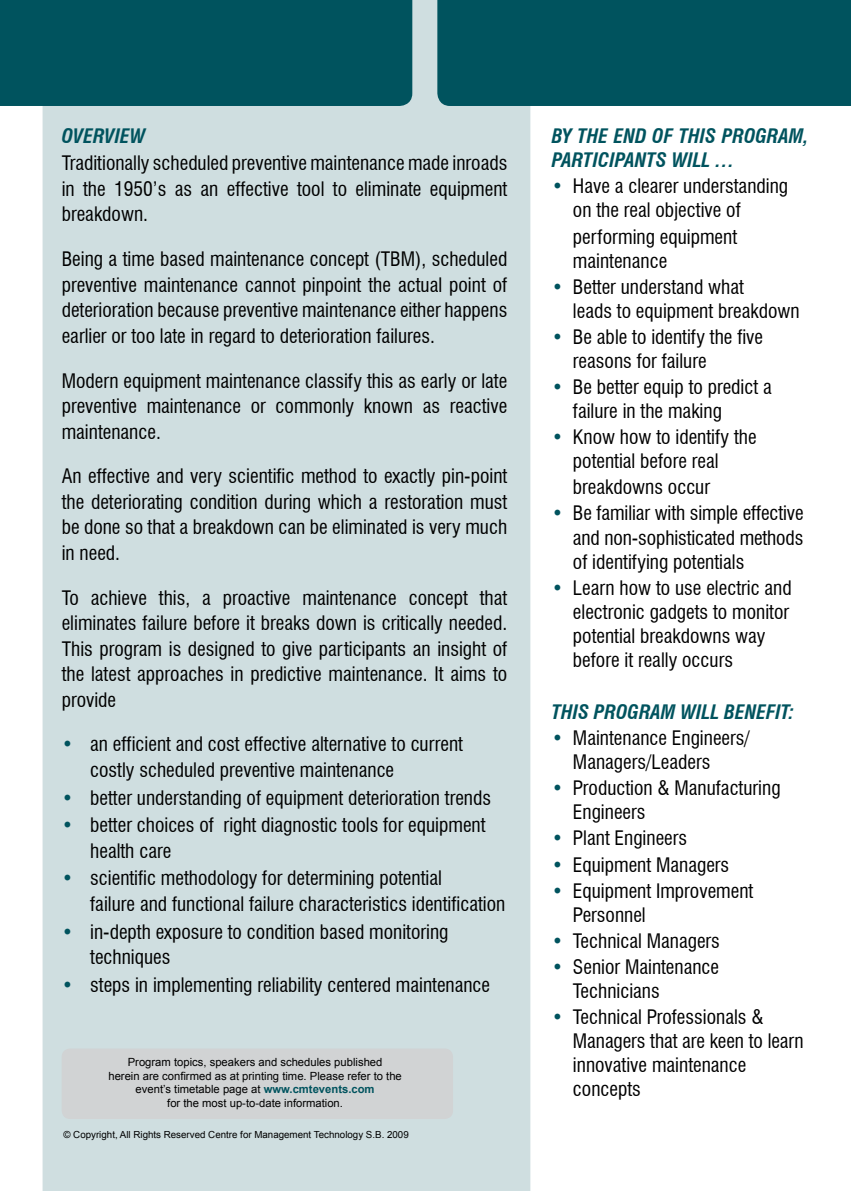
<style>
.page{position:relative;width:851px;height:1191px;background:#fff}
.page>*{position:absolute;margin:0;border:0;box-sizing:border-box;transform-origin:0 0}
.t1{font:condensed 19.5px/25.5px "Swiss 721 BT";color:#000}
.t2{font:italic 700 condensed 19.5px/24px "Swiss 721 BT";color:#00535e}
.t3{font:11.25px/13.5px "Arial";color:#000;text-align:center}
.t4{font:9.75px "Arial";color:#000}
.s1{color:#00535e}
.s2{font-weight:700;color:#00535e}
</style>
<div class="page">
<div style="left:43px;top:0;width:487px;height:1191px;background:#cfdee0"></div>
<div style="left:0;top:0;width:412px;height:106px;background:#00535e"></div>
<div style="left:437px;top:0;width:413px;height:106px;background:#00535e"></div>
<div style="left:62px;top:1048px;width:391px;height:71px;background:#d1d3d4;border-radius:9px"></div>
<p class="t2" style="left:62px;top:124px;width:85px">OVERVIEW</p>
<p class="t1" style="left:62px;top:151px;width:447px;text-align:justify">Traditionally scheduled preventive maintenance made inroads in the 1950’s as an effective tool to eliminate equipment breakdown.</p>
<p class="t1" style="left:62px;top:246px;width:447px;text-align:justify">Being a time based maintenance concept (TBM), scheduled preventive maintenance cannot pinpoint the actual point of deterioration because preventive maintenance either happens earlier or too late in regard to deterioration failures.</p>
<p class="t1" style="left:62px;top:368px;width:447px;text-align:justify">Modern equipment maintenance classify this as early or late preventive maintenance or commonly known as reactive maintenance.</p>
<p class="t1" style="left:62px;top:463px;width:447px;text-align:justify">An effective and very scientific method to exactly pin-point the deteriorating condition during which a restoration must be done so that a breakdown can be eliminated is very much in need.</p>
<p class="t1" style="left:62px;top:585px;width:447px;text-align:justify">To achieve this, a proactive maintenance concept that eliminates failure before it breaks down is critically needed.<br>This program is designed to give participants an insight of the latest approaches in predictive maintenance. It aims to provide</p>
<p class="t1" style="left:90px;top:731px;width:374px;text-indent:-29px"><span class="s1">•</span> an efficient and cost effective alternative to current costly scheduled preventive maintenance</p>
<p class="t1" style="left:62px;top:784px;width:431px"><span class="s1">•</span> better understanding of equipment deterioration trends</p>
<p class="t1" style="left:90px;top:812px;width:397px;text-indent:-29px"><span class="s1">•</span> better choices of right diagnostic tools for equipment health care</p>
<p class="t1" style="left:90px;top:865px;width:416px;text-indent:-29px"><span class="s1">•</span> scientific methodology for determining potential<br>failure and functional failure characteristics identification</p>
<p class="t1" style="left:90px;top:918px;width:360px;text-indent:-29px"><span class="s1">•</span> in-depth exposure to condition based monitoring techniques</p>
<p class="t1" style="left:62px;top:972px;width:430px"><span class="s1">•</span> steps in implementing reliability centered maintenance</p>
<p class="t3" style="left:108px;top:1055px;width:295px">Program topics, speakers and schedules published<br>herein are confirmed as at printing time. Please refer to the event’s timetable page at <span class="s2">www.cmtevents.com<br></span>for the most up-to-date information.</p>
<p class="t4" style="left:63px;top:1128px;width:347px">© Copyright, All Rights Reserved Centre for Management Technology S.B. 2009</p>
<p class="t2" style="left:551px;top:124px;width:258px">BY THE END OF THIS PROGRAM,<br>PARTICIPANTS WILL …</p>
<p class="t1" style="left:573px;top:174px;width:217px;line-height:24px;text-indent:-21px"><span class="s1">•</span> Have a clearer understanding on the real objective of</p>
<p class="t1" style="left:573px;top:224px;width:166px;line-height:24px">performing equipment maintenance</p>
<p class="t1" style="left:573px;top:275px;width:228px;line-height:24px;text-indent:-21px"><span class="s1">•</span> Better understand what<br>leads to equipment breakdown</p>
<p class="t1" style="left:573px;top:325px;width:192px;line-height:24px;text-indent:-21px"><span class="s1">•</span> Be able to identify the five reasons for failure</p>
<p class="t1" style="left:573px;top:375px;width:200px;line-height:24px;text-indent:-21px"><span class="s1">•</span> Be better equip to predict a failure in the making</p>
<p class="t1" style="left:573px;top:425px;width:185px;line-height:24px;text-indent:-21px"><span class="s1">•</span> Know how to identify the potential before real</p>
<p class="t1" style="left:573px;top:474px;width:139px">breakdowns occur</p>
<p class="t1" style="left:573px;top:501px;width:232px;line-height:24px;text-align:justify;text-indent:-21px"><span class="s1">•</span> Be familiar with simple effective and non-sophisticated methods of identifying potentials</p>
<p class="t1" style="left:573px;top:575px;width:220px;line-height:24px;text-indent:-21px"><span class="s1">•</span> Learn how to use electric and electronic gadgets to monitor potential breakdowns way before it really occurs</p>
<p class="t2" style="left:551px;top:700px;width:244px">THIS PROGRAM WILL BENEFIT:</p>
<p class="t1" style="left:573px;top:726px;width:178px;line-height:24px;text-indent:-21px"><span class="s1">•</span> Maintenance Engineers/<br>Managers/Leaders</p>
<p class="t1" style="left:573px;top:776px;width:209px;line-height:24px;text-indent:-21px"><span class="s1">•</span> Production &amp; Manufacturing<br>Engineers</p>
<p class="t1" style="left:551px;top:825px;width:137px"><span class="s1">•</span> Plant Engineers</p>
<p class="t1" style="left:551px;top:851px;width:179px"><span class="s1">•</span> Equipment Managers</p>
<p class="t1" style="left:573px;top:878px;width:182px;line-height:24px;text-indent:-21px"><span class="s1">•</span> Equipment Improvement<br>Personnel</p>
<p class="t1" style="left:551px;top:928px;width:170px"><span class="s1">•</span> Technical Managers</p>
<p class="t1" style="left:573px;top:955px;width:148px;line-height:24px;text-indent:-21px"><span class="s1">•</span> Senior Maintenance<br>Technicians</p>
<p class="t1" style="left:573px;top:1005px;width:232px;line-height:24px;text-indent:-21px"><span class="s1">•</span> Technical Professionals &amp;<br>Managers that are keen to learn innovative maintenance concepts</p>
</div>
